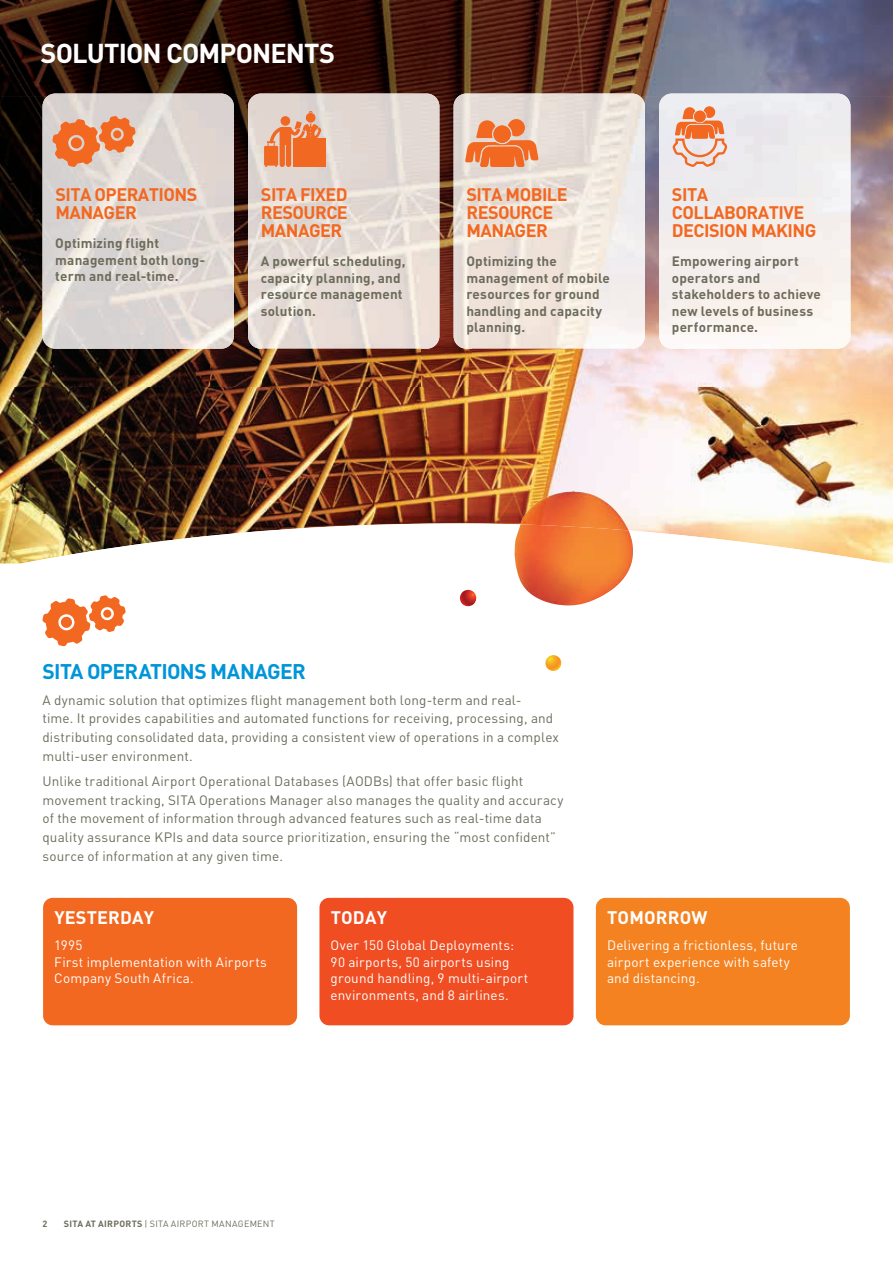
<style>
.page{position:relative;width:893px;height:1263px;background:#fff}
.page>*{position:absolute;margin:0;border:0;box-sizing:border-box;transform-origin:0 0}
.t1{font:700 27px "DIN Pro";letter-spacing:-.035em;color:#fff}
.t2{font:700 21px "DIN Pro";letter-spacing:-.035em;color:#0095d9}
.t3{font:700 18px/18px "DIN Pro";letter-spacing:-.03em;color:#f36821}
.t4{font:700 18px "DIN Pro";letter-spacing:.01em;color:#fff}
.t5{font:13.5px/18.8px "DIN Pro";letter-spacing:.01em;color:#6d6c5c}
.t6{font:700 13.5px/16.5px "DIN Pro";letter-spacing:.015em;color:#6d6c5c}
.t7{font:13.5px/16.5px "DIN Pro";letter-spacing:.01em;color:#fff}
.t8{font:9px "DIN Pro";letter-spacing:.03em;color:#6d6c5c}
.t9{font:700 9px "DIN Pro";color:#6d6c5c}
.s1{font-weight:700}
</style>
<div class="page">
<img style="left:0;top:387px;width:893px;height:135px">
<img style="left:0;top:0;width:893px;height:96px">
<img style="left:0;top:96px;width:52px;height:291px">
<img style="left:210px;top:96px;width:52px;height:291px">
<img style="left:420px;top:96px;width:52px;height:291px">
<img style="left:631px;top:96px;width:52px;height:291px">
<img style="left:841px;top:96px;width:52px;height:291px">
<img style="left:52px;top:349px;width:158px;height:38px">
<img style="left:262px;top:349px;width:158px;height:38px">
<img style="left:472px;top:349px;width:159px;height:38px">
<img style="left:683px;top:349px;width:158px;height:38px">
<svg style="left:0;top:522px;width:893px;height:504px"></svg>
<div style="left:43px;top:898px;width:254px;height:127px;background:#f36821;border-radius:10px"></div>
<div style="left:319px;top:898px;width:254px;height:127px;background:#f04d22;border-radius:10px"></div>
<div style="left:596px;top:898px;width:254px;height:127px;background:#f58220;border-radius:10px"></div>
<svg style="left:459px;top:590px;width:18px;height:17px"></svg>
<svg style="left:545px;top:655px;width:17px;height:16px"></svg>
<img style="left:520px;top:491px;width:109px;height:33px">
<img style="left:513px;top:524px;width:120px;height:81px">
<img style="left:659px;top:94px;width:191px;height:255px">
<img style="left:454px;top:94px;width:191px;height:255px">
<img style="left:248px;top:94px;width:191px;height:255px">
<img style="left:43px;top:94px;width:191px;height:255px">
<svg style="left:52px;top:116px;width:84px;height:51px;background:#e99b73"></svg>
<svg style="left:465px;top:119px;width:74px;height:48px;background:#ed996d"></svg>
<div style="left:493px;top:125px;width:18px;height:18px;background:#f36821;border-radius:50%"></div>
<svg style="left:673px;top:106px;width:54px;height:61px;background:#edb59c"></svg>
<div style="left:694px;top:111px;width:12px;height:11px;background:#f36821;border-radius:50%"></div>
<svg style="left:42px;top:595px;width:84px;height:51px"></svg>
<div style="left:294px;top:139px;width:32px;height:28px;background:#f06822"></div>
<svg style="left:264px;top:111px;width:58px;height:56px"></svg>
<h1 class="t1" style="left:41px;top:31px;width:296px">SOLUTION COMPONENTS</h1>
<h3 class="t3" style="left:55px;top:183px;width:144px">SITA OPERATIONS<br>MANAGER</h3>
<p class="t6" style="left:55px;top:233px;width:151px">Optimizing flight management both long&shy;term and real-time.</p>
<h3 class="t3" style="left:261px;top:183px;width:88px;text-align:justify">SITA FIXED RESOURCE MANAGER</h3>
<p class="t6" style="left:261px;top:251px;width:146px">A powerful scheduling, capacity planning, and resource management solution.</p>
<h3 class="t3" style="left:466px;top:183px;width:103px">SITA MOBILE<br>RESOURCE<br>MANAGER</h3>
<p class="t6" style="left:466px;top:251px;width:145px">Optimizing the management of mobile resources for ground handling and capacity planning.</p>
<h3 class="t3" style="left:672px;top:183px;width:146px">SITA<br>COLLABORATIVE<br>DECISION MAKING</h3>
<p class="t6" style="left:672px;top:251px;width:151px">Empowering airport operators and stakeholders to achieve new levels of business performance.</p>
<h2 class="t2" style="left:43px;top:654px;width:265px">SITA OPERATIONS MANAGER</h2>
<p class="t5" style="left:43px;top:690px;width:518px">A dynamic solution that optimizes flight management both long-term and real-<br>time. It provides capabilities and automated functions for receiving, processing, and distributing consolidated data, providing a consistent view of operations in a complex multi-user environment.</p>
<p class="t5" style="left:43px;top:771px;width:522px">Unlike traditional Airport Operational Databases (AODBs) that offer basic flight movement tracking, SITA Operations Manager also manages the quality and accuracy of the movement of information through advanced features such as real-time data quality assurance KPIs and data source prioritization, ensuring the “most confident” source of information at any given time.</p>
<h3 class="t4" style="left:54px;top:903px;width:101px">YESTERDAY</h3>
<p class="t7" style="left:54px;top:936px;width:214px">1995<br>First implementation with Airports<br>Company South Africa.</p>
<h3 class="t4" style="left:331px;top:903px;width:58px">TODAY</h3>
<p class="t7" style="left:331px;top:936px;width:199px">Over 150 Global Deployments:<br>90 airports, 50 airports using ground handling, 9 multi-airport environments, and 8 airlines.</p>
<h3 class="t4" style="left:607px;top:903px;width:102px">TOMORROW</h3>
<p class="t7" style="left:607px;top:936px;width:193px">Delivering a frictionless, future airport experience with safety and distancing.</p>
<p class="t9" style="left:43px;top:1216px;width:6px">2</p>
<p class="t8" style="left:64px;top:1217px;width:212px"><span class="s1">SITA AT AIRPORTS</span> | SITA AIRPORT MANAGEMENT</p>
</div>
